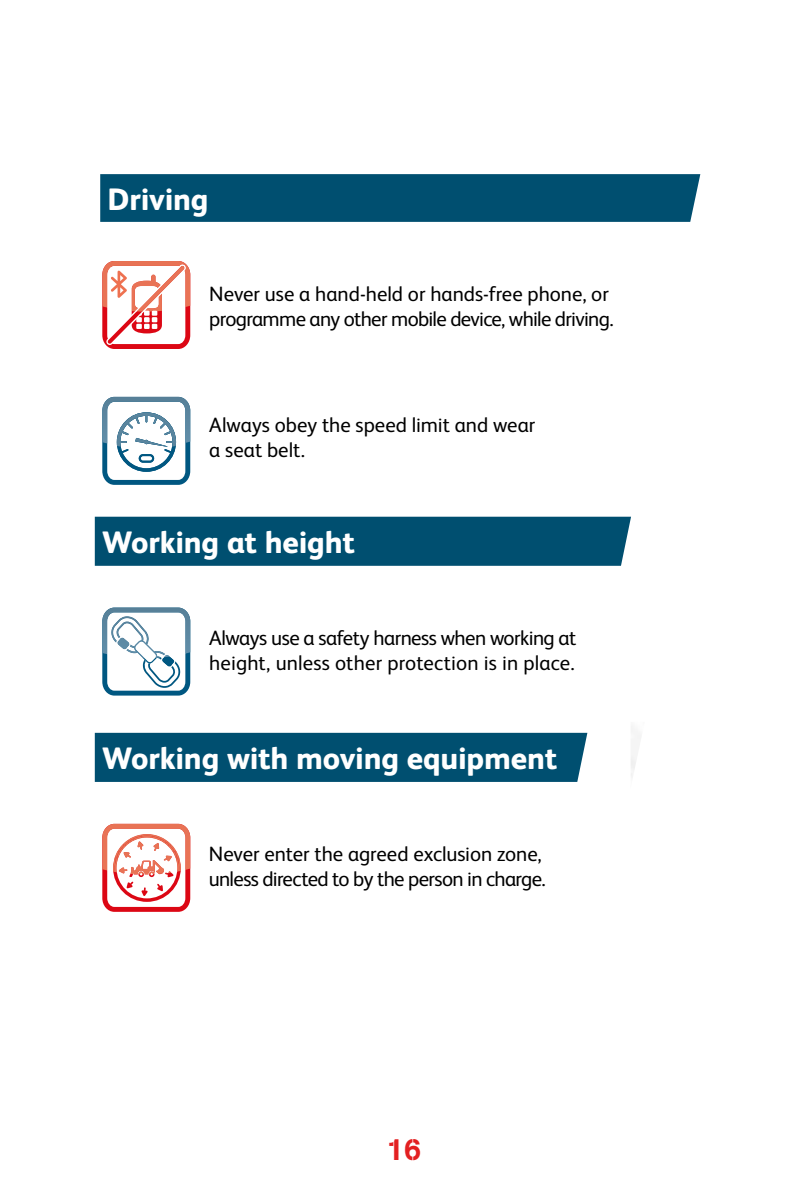
<style>
.page{position:relative;width:808px;height:1191px;background:#fff}
.page>*{position:absolute;margin:0;border:0;box-sizing:border-box;transform-origin:0 0}
.t1{font:800 30.9px "FS Albert";letter-spacing:-.01em;color:#fff}
.t2{font:30px "AG Book Stencil";color:#e32021}
.t3{font:20.7px/24.9px "FS Albert";letter-spacing:-.01em;color:#000}
.t4{font:20.7px/24.9px "FS Albert";letter-spacing:-.03em;color:#000}
</style>
<div class="page">
<svg style="left:102px;top:607px;width:88px;height:88px"></svg>
<svg style="left:102px;top:824px;width:88px;height:88px"></svg>
<svg style="left:102px;top:261px;width:88px;height:88px"></svg>
<svg style="left:102px;top:397px;width:88px;height:88px"></svg>
<div style="left:100px;top:174px;width:600px;height:48px;background:#004f70"></div>
<div style="left:95px;top:517px;width:536px;height:49px;background:#004f70"></div>
<div style="left:95px;top:733px;width:492px;height:49px;background:#004f70"></div>
<h1 class="t1" style="left:108px;top:181px;width:102px">Driving</h1>
<p class="t4" style="left:209px;top:282px;width:406px">Never use a hand-held or hands-free phone, or programme any other mobile device, while driving.</p>
<p class="t3" style="left:209px;top:412px;width:328px">Always obey the speed limit and wear a seat belt.</p>
<h1 class="t1" style="left:102px;top:524px;width:254px">Working at height</h1>
<p class="t3" style="left:209px;top:625px;width:369px">Always use a safety harness when working at height, unless other protection is in place.</p>
<h1 class="t1" style="left:102px;top:740px;width:457px">Working with moving equipment</h1>
<p class="t3" style="left:209px;top:841px;width:338px">Never enter the agreed exclusion zone, unless directed to by the person in charge.</p>
<h2 class="t2" style="left:387px;top:1131px;width:35px">16</h2>
</div>
